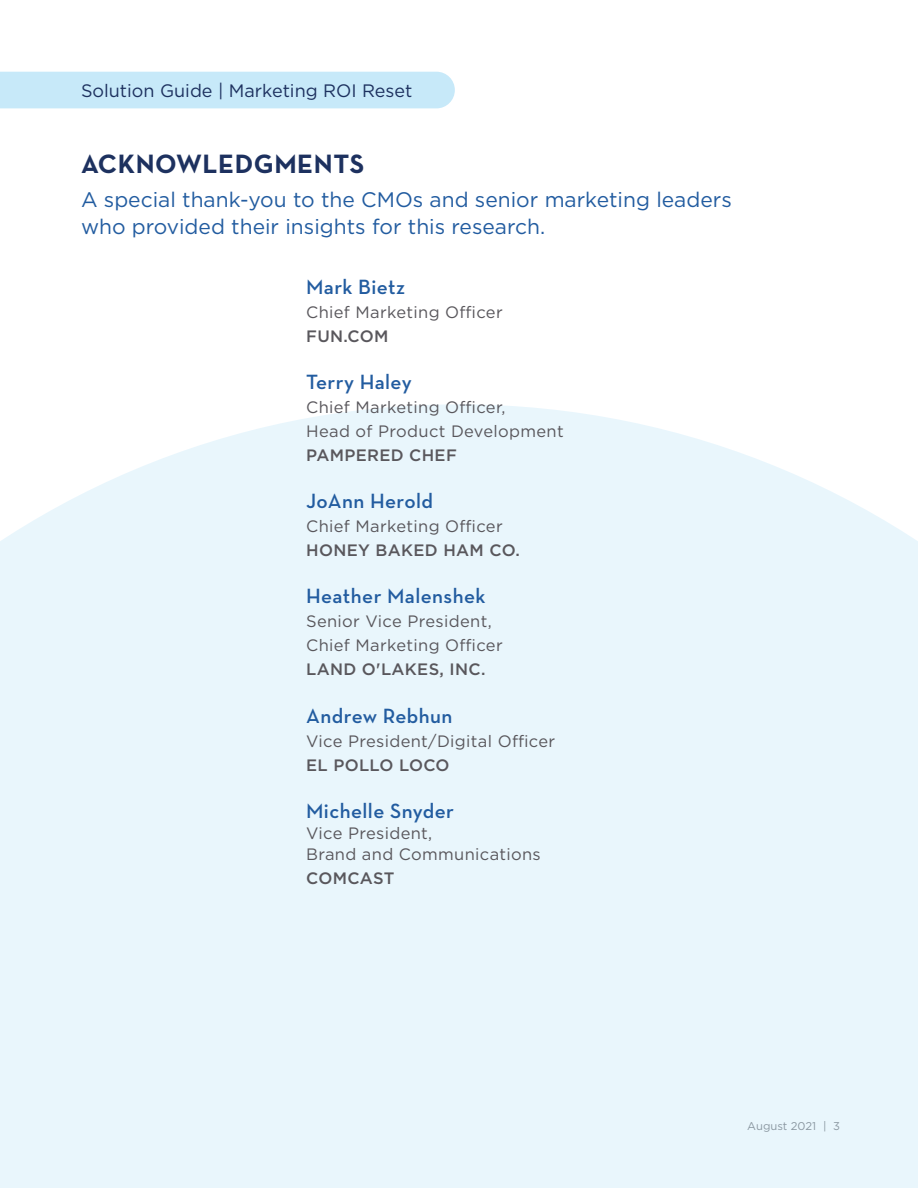
<style>
.page{position:relative;width:918px;height:1188px;background:#fff}
.page>*{position:absolute;margin:0;border:0;box-sizing:border-box;transform-origin:0 0}
.t1{font:700 27px "Neutraface Text";letter-spacing:.02em;color:#1d315f}
.t2{font:21px/27px "Gotham";color:#225ca0}
.t3{font:600 21px "Neutraface Text";letter-spacing:.02em;color:#225ca0}
.t4{font:18px "Gotham";color:#1d315f}
.t5{font:16.5px/24px "Gotham";letter-spacing:.02em;color:#59575c}
.t6{font:500 16.5px "Gotham";letter-spacing:.02em;color:#59575c}
.t7{font:11.25px "Gotham";color:#59575c}
</style>
<div class="page">
<div style="left:0;top:404px;width:918px;height:784px;background:#e9f6fc"></div>
<div style="left:0;top:72px;width:455px;height:36px;background:#c7e9f9"></div>
<p class="t4" style="left:81px;top:79px;width:333px">Solution Guide | Marketing ROI Reset</p>
<p class="t1" style="left:81px;top:147px;width:285px">ACKNOWLEDGMENTS</p>
<p class="t2" style="left:81px;top:186px;width:652px">A special thank-you to the CMOs and senior marketing leaders who provided their insights for this research.</p>
<p class="t3" style="left:306px;top:274px;width:101px">Mark Bietz</p>
<p class="t5" style="left:306px;top:300px;width:198px">Chief Marketing Officer</p>
<p class="t6" style="left:306px;top:326px;width:84px">FUN.COM</p>
<p class="t3" style="left:306px;top:369px;width:107px">Terry Haley</p>
<p class="t5" style="left:306px;top:395px;width:259px">Chief Marketing Officer,<br>Head of Product Development</p>
<p class="t6" style="left:306px;top:445px;width:152px">PAMPERED CHEF</p>
<p class="t3" style="left:306px;top:488px;width:129px">JoAnn Herold</p>
<p class="t5" style="left:306px;top:514px;width:198px">Chief Marketing Officer</p>
<p class="t6" style="left:306px;top:540px;width:215px">HONEY BAKED HAM CO.</p>
<p class="t3" style="left:306px;top:583px;width:181px">Heather Malenshek</p>
<p class="t5" style="left:306px;top:609px;width:198px">Senior Vice President,<br>Chief Marketing Officer</p>
<p class="t6" style="left:306px;top:659px;width:181px">LAND O'LAKES, INC.</p>
<p class="t3" style="left:306px;top:702px;width:148px">Andrew Rebhun</p>
<p class="t5" style="left:306px;top:728px;width:250px">Vice President/Digital Officer</p>
<p class="t6" style="left:306px;top:754px;width:145px">EL POLLO LOCO</p>
<p class="t3" style="left:306px;top:797px;width:149px">Michelle Snyder</p>
<p class="t5" style="left:306px;top:822px;width:236px;line-height:21px">Vice President,<br>Brand and Communications</p>
<p class="t6" style="left:306px;top:867px;width:90px">COMCAST</p>
<p class="t7" style="left:747px;top:1119px;width:94px">August 2021 | 3</p>
</div>
